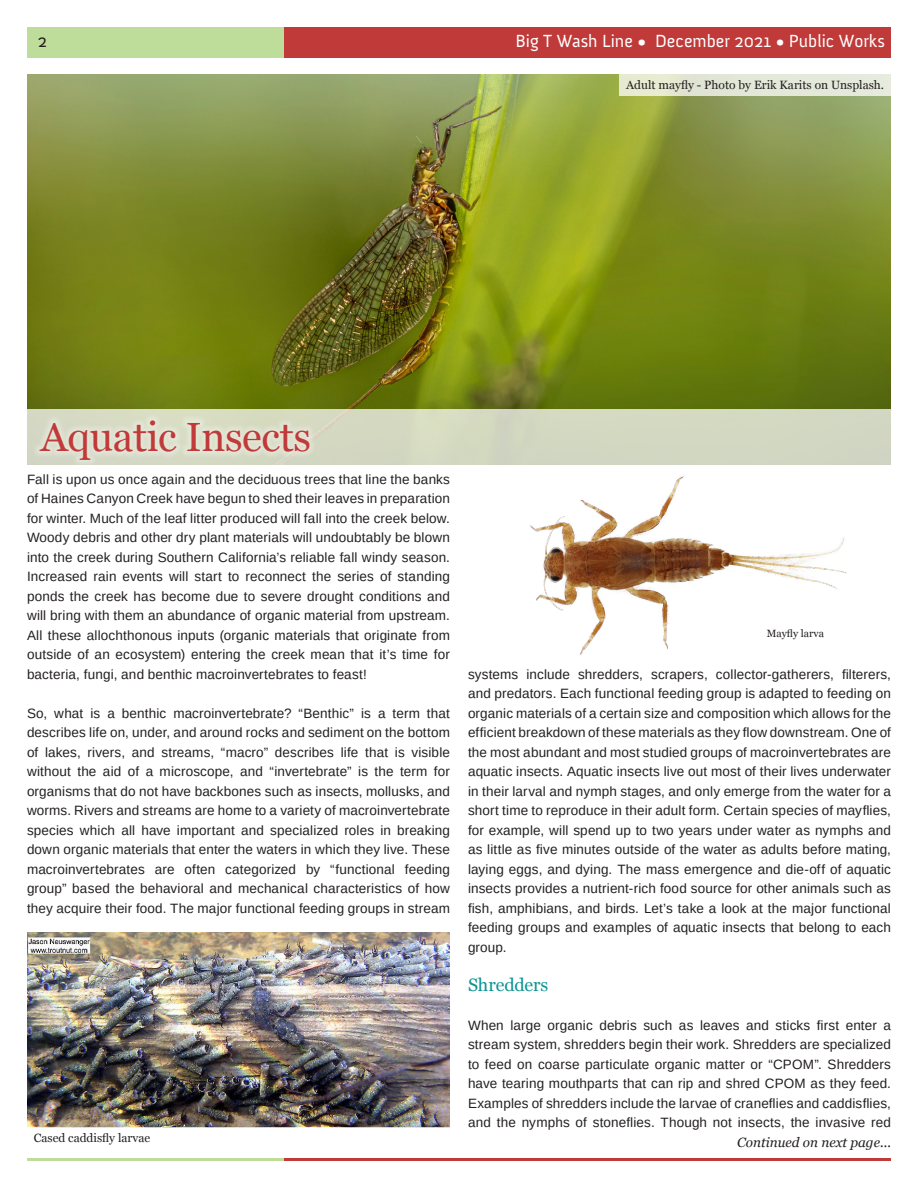
<style>
.page{position:relative;width:918px;height:1188px;background:#fff}
.page>*{position:absolute;margin:0;border:0;box-sizing:border-box;transform-origin:0 0}
.t1{font:40.8px "Georgia";letter-spacing:-.01em;color:#c03a39}
.t2{font:18px "Anivers";color:#fff}
.t3{font:18px "Georgia";letter-spacing:-.005em;color:#099492}
.t4{font:18px "Anivers";color:#231f20}
.t5{font:13.5px/19.5px "Arimo";letter-spacing:.01em;color:#231f20;text-align:justify}
.t6{font:italic 13.5px "Georgia";color:#231f20}
.t7{font:12px "Georgia";color:#231f20}
.t8{font:10.5px "Georgia";color:#231f20}
</style>
<div class="page">
<div style="left:284px;top:27px;width:607px;height:30px;background:#c03a39"></div>
<div style="left:27px;top:27px;width:257px;height:30px;background:#bfdd9a"></div>
<hr style="left:284px;top:1158px;width:607px;height:3px;background:#c03a39">
<hr style="left:27px;top:1158px;width:257px;height:3px;background:#bfdd9a">
<img style="left:27px;top:74px;width:864px;height:335px">
<div style="left:27px;top:409px;width:864px;height:55px;background:#d3d8c1"></div>
<div style="left:33px;top:414px;width:283px;height:52px;background:#fff;opacity:.77"></div>
<div style="left:619px;top:74px;width:272px;height:22px;background:#e4e9d9"></div>
<img style="left:523px;top:464px;width:333px;height:191px">
<div style="left:767px;top:630px;width:80px;height:13px;background:#fff"></div>
<img style="left:27px;top:932px;width:423px;height:195px">
<h2 class="t4" style="left:38px;top:31px;width:11px">2</h2>
<h2 class="t2" style="left:515px;top:31px;width:371px">Big T Wash Line • December 2021 • Public Works</h2>
<p class="t7" style="left:626px;top:76px;width:260px">Adult mayfly - Photo by Erik Karits on Unsplash.</p>
<h1 class="t1" style="left:40px;top:407px;width:272px">Aquatic Insects</h1>
<p class="t5" style="left:27px;top:469px;width:425px">Fall is upon us once again and the deciduous trees that line the banks of Haines Canyon Creek have begun to shed their leaves in preparation for winter. Much of the leaf litter produced will fall into the creek below.<br>Woody debris and other dry plant materials will undoubtably be blown into the creek during Southern California’s reliable fall windy season.<br>Increased rain events will start to reconnect the series of standing ponds the creek has become due to severe drought conditions and will bring with them an abundance of organic material from upstream.<br>All these allochthonous inputs (organic materials that originate from outside of an ecosystem) entering the creek mean that it’s time for bacteria, fungi, and benthic macroinvertebrates to feast!</p>
<p class="t5" style="left:27px;top:703px;width:425px">So, what is a benthic macroinvertebrate? “Benthic” is a term that describes life on, under, and around rocks and sediment on the bottom of lakes, rivers, and streams, “macro” describes life that is visible without the aid of a microscope, and “invertebrate” is the term for organisms that do not have backbones such as insects, mollusks, and worms. Rivers and streams are home to a variety of macroinvertebrate species which all have important and specialized roles in breaking down organic materials that enter the waters in which they live. These macroinvertebrates are often categorized by “functional feeding group” based the behavioral and mechanical characteristics of how they acquire their food. The major functional feeding groups in stream</p>
<p class="t7" style="left:34px;top:1129px;width:118px">Cased caddisfly larvae</p>
<p class="t8" style="left:767px;top:626px;width:59px">Mayfly larva</p>
<p class="t5" style="left:468px;top:664px;width:425px">systems include shredders, scrapers, collector-gatherers, filterers, and predators. Each functional feeding group is adapted to feeding on organic materials of a certain size and composition which allows for the efficient breakdown of these materials as they flow downstream. One of the most abundant and most studied groups of macroinvertebrates are aquatic insects. Aquatic insects live out most of their lives underwater in their larval and nymph stages, and only emerge from the water for a short time to reproduce in their adult form. Certain species of mayflies, for example, will spend up to two years under water as nymphs and as little as five minutes outside of the water as adults before mating, laying eggs, and dying. The mass emergence and die-off of aquatic insects provides a nutrient-rich food source for other animals such as fish, amphibians, and birds. Let’s take a look at the major functional feeding groups and examples of aquatic insects that belong to each group.</p>
<h2 class="t3" style="left:468px;top:971px;width:82px">Shredders</h2>
<p class="t5" style="left:468px;top:1015px;width:425px">When large organic debris such as leaves and sticks first enter a stream system, shredders begin their work. Shredders are specialized to feed on coarse particulate organic matter or “CPOM”. Shredders have tearing mouthparts that can rip and shred CPOM as they feed.<br>Examples of shredders include the larvae of craneflies and caddisflies, and the nymphs of stoneflies. Though not insects, the invasive red</p>
<p class="t6" style="left:737px;top:1132px;width:155px">Continued on next page...</p>
</div>
